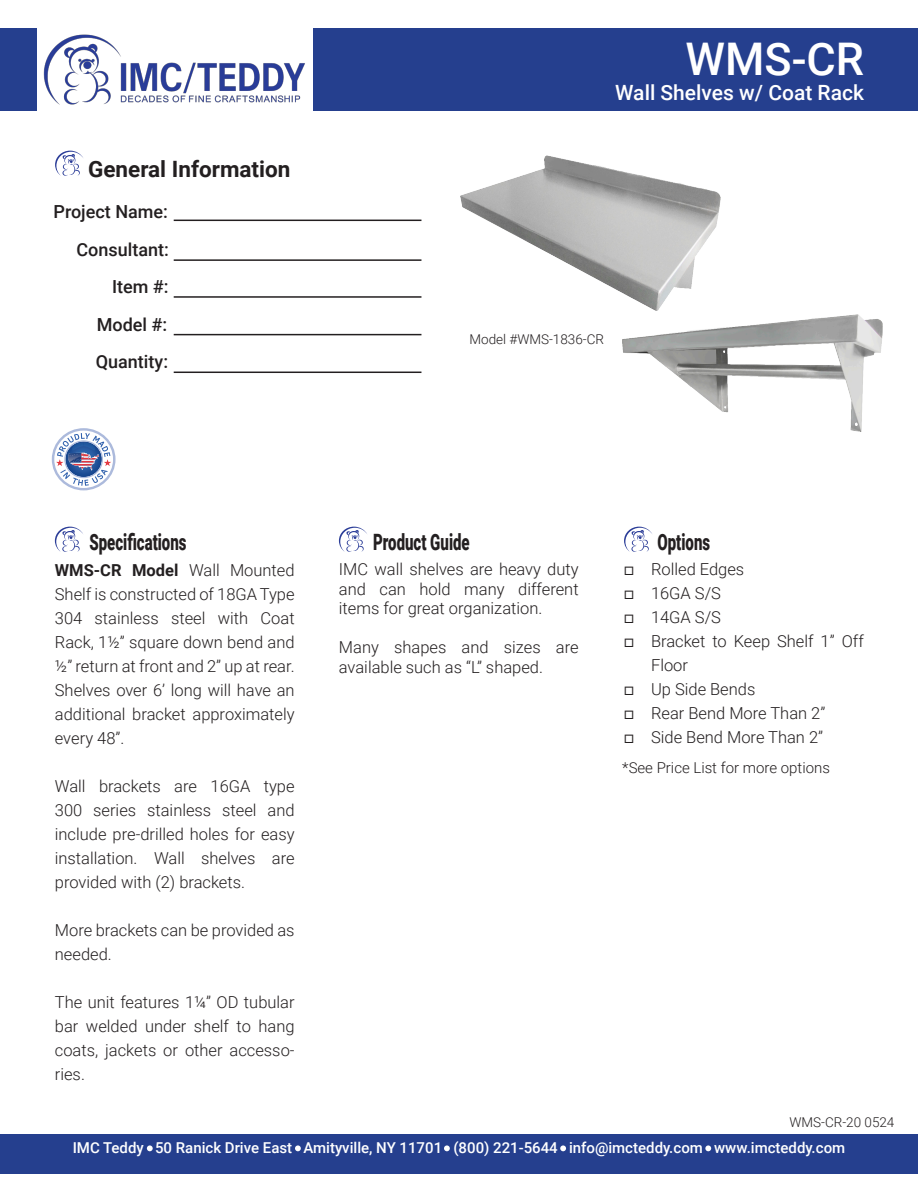
<style>
.page{position:relative;width:918px;height:1188px;background:#fff}
.page>*{position:absolute;margin:0;border:0;box-sizing:border-box;transform-origin:0 0}
.t1{font:500 45px "Roboto";color:#fff}
.t2{font:900 22.5px "Roboto";color:#231f20;scale:.67 1}
.t3{font:700 22.5px "Roboto";color:#231f20}
.t4{font:500 21px "Roboto";color:#fff}
.t5{font:500 18px "Roboto";color:#231f20}
.t6{font:300 16.5px/24px "Roboto";color:#231f20;text-align:justify}
.t7{font:500 15px "Roboto";color:#fff}
.t8{font:300 15px "Roboto";color:#231f20}
.t9{font:300 13.5px "Roboto";color:#231f20}
.s1{font-weight:700}
.s2{font-family:"Lato";font-weight:500}
</style>
<div class="page">
<div style="left:313px;top:28px;width:605px;height:83px;background:#253f8e"></div>
<div style="left:0;top:1134px;width:918px;height:40px;background:#253f8e"></div>
<img style="left:43px;top:34px;width:262px;height:71px">
<div style="left:0;top:28px;width:37px;height:83px;background:#253f8e"></div>
<svg style="left:52px;top:428px;width:64px;height:62px"></svg>
<img style="left:68px;top:442px;width:16px;height:21px">
<img style="left:84px;top:442px;width:11px;height:16px">
<svg style="left:147px;top:1145px;width:6px;height:6px"></svg>
<svg style="left:295px;top:1145px;width:6px;height:6px"></svg>
<svg style="left:444px;top:1145px;width:6px;height:6px"></svg>
<svg style="left:560px;top:1145px;width:6px;height:6px"></svg>
<svg style="left:705px;top:1145px;width:6px;height:6px"></svg>
<svg style="left:55px;top:151px;width:28px;height:25px"></svg>
<hr style="left:174px;top:220px;width:247px;height:1px;background:#231f20">
<hr style="left:174px;top:259px;width:247px;height:2px;background:#231f20">
<hr style="left:174px;top:296px;width:247px;height:2px;background:#231f20">
<hr style="left:174px;top:334px;width:247px;height:1px;background:#231f20">
<hr style="left:174px;top:372px;width:247px;height:1px;background:#231f20">
<img style="left:460px;top:156px;width:261px;height:155px">
<img style="left:622px;top:315px;width:261px;height:116px">
<svg style="left:55px;top:527px;width:28px;height:25px"></svg>
<svg style="left:339px;top:527px;width:28px;height:25px"></svg>
<svg style="left:624px;top:527px;width:28px;height:25px"></svg>
<p class="t3" style="left:88px;top:153px;width:204px">General Information</p>
<p class="t5" style="left:54px;top:199px;width:116px">Project Name:</p>
<p class="t5" style="left:76px;top:237px;width:94px">Consultant:</p>
<p class="t5" style="left:112px;top:274px;width:58px">Item #:</p>
<p class="t5" style="left:97px;top:312px;width:72px">Model #:</p>
<p class="t5" style="left:96px;top:349px;width:74px">Quantity:</p>
<p class="t1" style="left:686px;top:27px;width:180px">WMS-CR</p>
<p class="t4" style="left:615px;top:78px;width:250px">Wall Shelves w/ Coat Rack</p>
<p class="t9" style="left:469px;top:330px;width:136px">Model #WMS-1836-CR</p>
<p class="t2" style="left:89px;top:526px;width:146px">Specifications</p>
<p class="t2" style="left:373px;top:526px;width:146px">Product Guide</p>
<p class="t2" style="left:658px;top:526px;width:80px">Options</p>
<p class="t6" style="left:55px;top:558px;width:241px"><span class="s1">WMS-CR Model</span> Wall Mounted Shelf is constructed of 18GA Type 304 stainless steel with Coat Rack, 1½” square down bend and ½” return at front and 2” up at rear.<br>Shelves over 6’ long will have an additional bracket approximately every 48”.</p>
<p class="t6" style="left:55px;top:774px;width:241px">Wall brackets are 16GA type 300 series stainless steel and include pre-drilled holes for easy installation. Wall shelves are provided with (2) brackets.</p>
<p class="t6" style="left:55px;top:918px;width:241px">More brackets can be provided as needed.</p>
<p class="t6" style="left:55px;top:990px;width:241px">The unit features 1¼” OD tubular bar welded under shelf to hang coats, jackets or other accesso&shy;ries.</p>
<p class="t6" style="left:624px;top:557px;width:122px"><span class="s2">□</span> Rolled Edges</p>
<p class="t6" style="left:624px;top:581px;width:98px"><span class="s2">□</span> 16GA S/S</p>
<p class="t6" style="left:624px;top:605px;width:98px"><span class="s2">□</span> 14GA S/S</p>
<p class="t6" style="left:651px;top:629px;width:214px;text-indent:-27px"><span class="s2">□</span> Bracket to Keep Shelf 1” Off<br>Floor</p>
<p class="t6" style="left:624px;top:677px;width:133px"><span class="s2">□</span> Up Side Bends</p>
<p class="t6" style="left:624px;top:701px;width:203px"><span class="s2">□</span> Rear Bend More Than 2”</p>
<p class="t6" style="left:624px;top:725px;width:201px"><span class="s2">□</span> Side Bend More Than 2”</p>
<p class="t8" style="left:622px;top:757px;width:209px">*See Price List for more options</p>
<p class="t6" style="left:339px;top:559px;width:241px;line-height:19.5px">IMC wall shelves are heavy duty and can hold many different items for great organization.</p>
<p class="t6" style="left:339px;top:637px;width:241px;line-height:19.5px">Many shapes and sizes are available such as “L” shaped.</p>
<p class="t9" style="left:789px;top:1113px;width:106px">WMS-CR-20 0524</p>
<p class="t7" style="left:73px;top:1137px;width:774px">IMC Teddy 50 Ranick Drive East Amityville, NY 11701 (800) 221-5644 info@imcteddy.com www.imcteddy.com</p>
</div>
